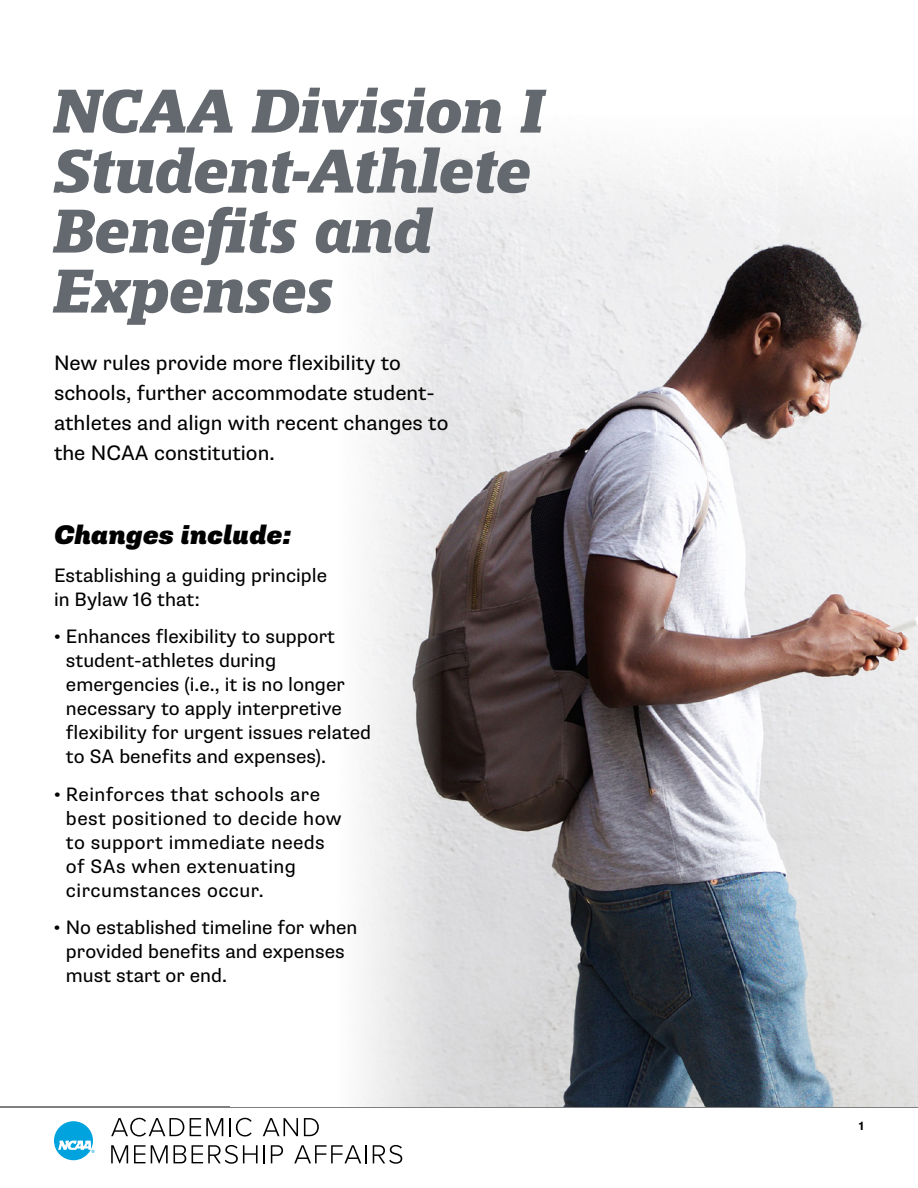
<style>
.page{position:relative;width:918px;height:1188px;background:#fff}
.page>*{position:absolute;margin:0;border:0;box-sizing:border-box;transform-origin:0 0}
.t1{font:italic 700 expanded 64.5px/60px "Mislab Std";color:#64696f}
.t2{font:italic 900 27px "Supria Sans";color:#000}
.t3{font:21px/30px "Supria Sans";color:#000}
.t4{font:19.5px/24px "Supria Sans";color:#000}
.t5{font:19.5px/24px "Supria Sans";letter-spacing:.02em;color:#000}
.t6{font:700 12px "Supria Sans";color:#000}
</style>
<div class="page">
<hr style="left:0;top:1107px;width:918px;height:1px;background:#000">
<svg style="left:111px;top:1118px;width:73px;height:19px"></svg>
<svg style="left:190px;top:1118px;width:33px;height:18px"></svg>
<svg style="left:229px;top:1118px;width:23px;height:19px"></svg>
<svg style="left:263px;top:1118px;width:35px;height:18px"></svg>
<svg style="left:304px;top:1118px;width:15px;height:18px"></svg>
<svg style="left:111px;top:1145px;width:17px;height:18px"></svg>
<svg style="left:134px;top:1145px;width:34px;height:18px"></svg>
<svg style="left:174px;top:1145px;width:12px;height:18px"></svg>
<svg style="left:192px;top:1145px;width:73px;height:19px"></svg>
<svg style="left:271px;top:1145px;width:12px;height:18px"></svg>
<svg style="left:294px;top:1145px;width:73px;height:18px"></svg>
<svg style="left:373px;top:1145px;width:29px;height:19px"></svg>
<svg style="left:54px;top:1121px;width:41px;height:39px"></svg>
<img style="left:468px;top:251px;width:450px;height:855px">
<svg style="left:361px;top:153px;width:107px;height:953px;fill:#eaeaec"></svg>
<h1 class="t1" style="left:54px;top:82px;width:492px">NCAA Division I<br>Student-Athlete<br>Benefits and<br>Expenses</h1>
<p class="t3" style="left:54px;top:348px;width:396px">New rules provide more flexibility to schools, further accommodate student&shy;athletes and align with recent changes to the NCAA constitution.</p>
<h2 class="t2" style="left:54px;top:518px;width:239px">Changes include:</h2>
<p class="t4" style="left:54px;top:563px;width:275px">Establishing a guiding principle in Bylaw 16 that:</p>
<p class="t4" style="left:66px;top:625px;width:307px;text-indent:-12px">• Enhances flexibility to support student-athletes during emergencies (i.e., it is no longer necessary to apply interpretive flexibility for urgent issues related to SA benefits and expenses).</p>
<p class="t5" style="left:66px;top:782px;width:277px;text-indent:-12px">• Reinforces that schools are best positioned to decide how to support immediate needs of SAs when extenuating circumstances occur.</p>
<p class="t4" style="left:66px;top:916px;width:293px;text-indent:-12px">• No established timeline for when provided benefits and expenses must start or end.</p>
<p class="t6" style="left:859px;top:1118px;width:6px">1</p>
</div>
